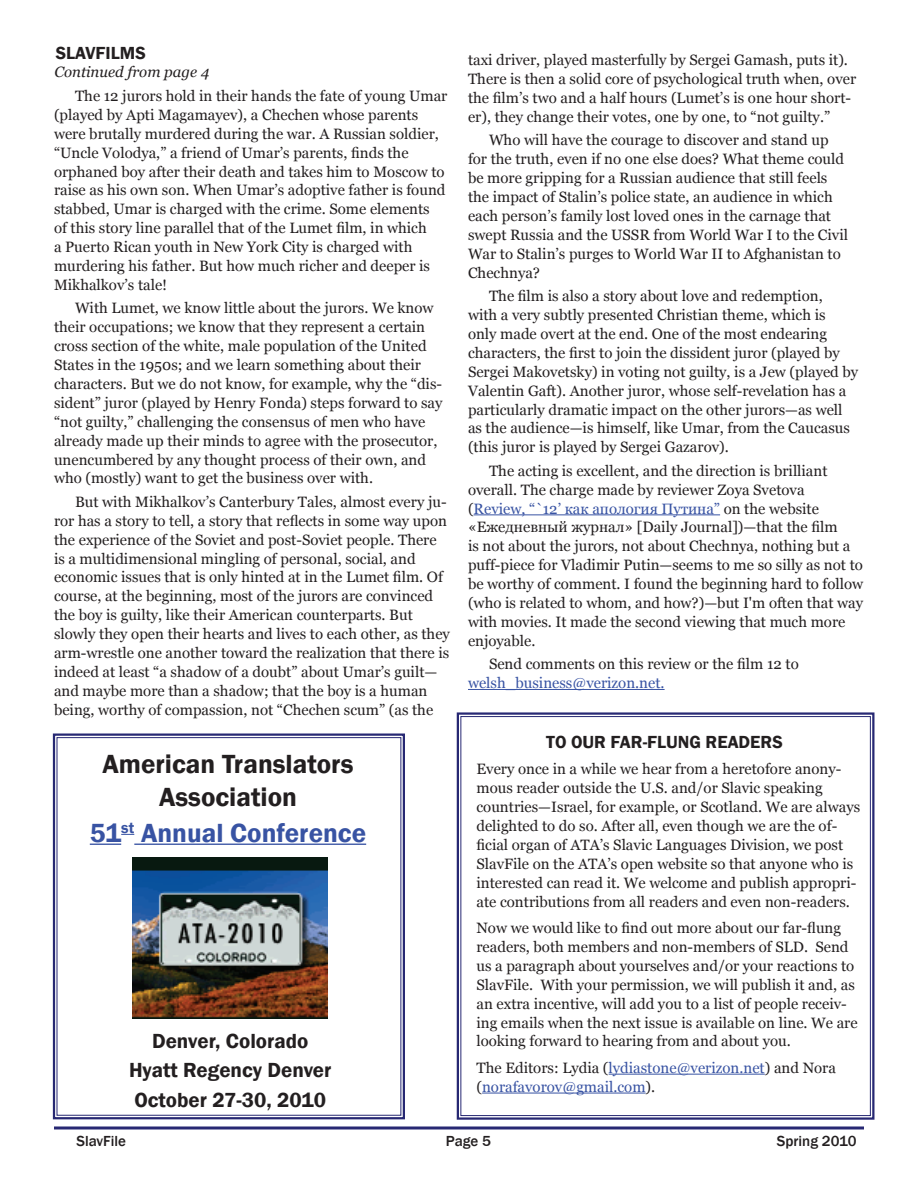
<style>
.page{position:relative;width:918px;height:1188px;background:#fff}
.page>*{position:absolute;margin:0;border:0;box-sizing:border-box;transform-origin:0 0}
.t1{font:600 27px/32.4px "Franklin Gothic";color:#231f20;text-align:center}
.t2{font:600 27px "Franklin Gothic";color:#3853a3}
.t3{font:600 21px/29.5px "Franklin Gothic";color:#231f20;text-align:center}
.t4{font:600 18px "Franklin Gothic";color:#231f20}
.t5{font:15px/18.9px "Georgia";color:#231f20}
.t6{font:15px/18.9px "Georgia";color:#3853a3}
.t7{font:500 15px "Franklin Gothic";color:#231f20}
.t8{font:italic 15px "Georgia";color:#231f20}
.s1{color:#3853a3}
.s2{color:#231f20}
</style>
<div class="page">
<hr style="left:54px;top:1126px;width:810px;height:3px;background:#272873">
<hr style="left:474px;top:515px;width:246px;height:1px;background:#3853a3">
<hr style="left:468px;top:689px;width:197px;height:1px;background:#3853a3">
<svg style="left:52px;top:733px;width:353px;height:387px"></svg>
<div style="left:57px;top:737px;width:344px;height:379px;border:1px solid #272873"></div>
<svg style="left:456px;top:712px;width:419px;height:408px"></svg>
<p class="t4" style="left:56px;top:42px;width:92px">SLAVFILMS</p>
<p class="t8" style="left:54px;top:64px;width:156px">Continued from page 4</p>
<p class="t5" style="left:54px;top:86px;width:395px;text-indent:21px">The 12 jurors hold in their hands the fate of young Umar (played by Apti Magamayev), a Chechen whose parents were brutally murdered during the war. A Russian soldier, “Uncle Volodya,” a friend of Umar’s parents, finds the orphaned boy after their death and takes him to Moscow to raise as his own son. When Umar’s adoptive father is found stabbed, Umar is charged with the crime. Some elements<br>of this story line parallel that of the Lumet film, in which<br>a Puerto Rican youth in New York City is charged with murdering his father. But how much richer and deeper is Mikhalkov’s tale!</p>
<p class="t5" style="left:54px;top:299px;width:390px;text-indent:21px">With Lumet, we know little about the jurors. We know their occupations; we know that they represent a certain cross section of the white, male population of the United States in the 1950s; and we learn something about their characters. But we do not know, for example, why the “dis&shy;sident” juror (played by Henry Fonda) steps forward to say “not guilty,” challenging the consensus of men who have already made up their minds to agree with the prosecutor, unencumbered by any thought process of their own, and who (mostly) want to get the business over with.</p>
<p class="t5" style="left:54px;top:492px;width:397px;text-indent:21px">But with Mikhalkov’s Canterbury Tales, almost every ju&shy;ror has a story to tell, a story that reflects in some way upon the experience of the Soviet and post-Soviet people. There is a multidimensional mingling of personal, social, and economic issues that is only hinted at in the Lumet film. Of course, at the beginning, most of the jurors are convinced the boy is guilty, like their American counterparts. But slowly they open their hearts and lives to each other, as they arm-wrestle one another toward the realization that there is indeed at least “a shadow of a doubt” about Umar’s guilt— and maybe more than a shadow; that the boy is a human being, worthy of compassion, not “Chechen scum” (as the</p>
<h1 class="t1" style="left:102px;top:748px;width:253px">American Translators<br>Association</h1>
<h1 class="t2" style="left:90px;top:817px;width:278px">51<sup>st</sup> Annual Conference</h1>
<h2 class="t3" style="left:129px;top:1026px;width:204px">Denver, Colorado<br>Hyatt Regency Denver<br>October 27-30, 2010</h2>
<p class="t5" style="left:468px;top:51px;width:390px">taxi driver, played masterfully by Sergei Gamash, puts it).<br>There is then a solid core of psychological truth when, over the film’s two and a half hours (Lumet’s is one hour short&shy;er), they change their votes, one by one, to “not guilty.”</p>
<p class="t5" style="left:468px;top:131px;width:382px;text-indent:21px">Who will have the courage to discover and stand up for the truth, even if no one else does? What theme could be more gripping for a Russian audience that still feels the impact of Stalin’s police state, an audience in which each person’s family lost loved ones in the carnage that swept Russia and the USSR from World War I to the Civil War to Stalin’s purges to World War II to Afghanistan to Chechnya?</p>
<p class="t5" style="left:468px;top:286px;width:392px;text-indent:21px">The film is also a story about love and redemption,<br>with a very subtly presented Christian theme, which is<br>only made overt at the end. One of the most endearing characters, the first to join the dissident juror (played by Sergei Makovetsky) in voting not guilty, is a Jew (played by Valentin Gaft). Another juror, whose self-revelation has a particularly dramatic impact on the other jurors—as well as the audience—is himself, like Umar, from the Caucasus (this juror is played by Sergei Gazarov).</p>
<p class="t5" style="left:468px;top:461px;width:397px;text-indent:21px">The acting is excellent, and the direction is brilliant overall. The charge made by reviewer Zoya Svetova (<span class="s1">Review, “`12’ как апология Путина”</span> on the website «Ежедневный журнал» [Daily Journal])—that the film<br>is not about the jurors, not about Chechnya, nothing but a puff-piece for Vladimir Putin—seems to me so silly as not to be worthy of comment. I found the beginning hard to follow (who is related to whom, and how?)—but I'm often that way with movies. It made the second viewing that much more enjoyable.</p>
<p class="t5" style="left:489px;top:655px;width:311px">Send comments on this review or the film 12 to</p>
<p class="t6" style="left:468px;top:673px;width:198px">welsh_business@verizon.net.</p>
<p class="t4" style="left:546px;top:731px;width:238px">TO OUR FAR-FLUNG READERS</p>
<p class="t5" style="left:476px;top:760px;width:385px">Every once in a while we hear from a heretofore anony&shy;mous reader outside the U.S. and/or Slavic speaking countries—Israel, for example, or Scotland. We are always delighted to do so. After all, even though we are the of&shy;ficial organ of ATA’s Slavic Languages Division, we post SlavFile on the ATA’s open website so that anyone who is interested can read it. We welcome and publish appropri&shy;ate contributions from all readers and even non-readers.</p>
<p class="t5" style="left:476px;top:918px;width:383px">Now we would like to find out more about our far-flung readers, both members and non-members of SLD. Send us a paragraph about yourselves and/or your reactions to SlavFile. With your permission, we will publish it and, as an extra incentive, will add you to a list of people receiv&shy;ing emails when the next issue is available on line. We are looking forward to hearing from and about you.</p>
<p class="t6" style="left:476px;top:1058px;width:361px"><span class="s2">The Editors: Lydia (</span>lydiastone@verizon.net<span class="s2">) and Nora (</span>norafavorov@gmail.com<span class="s2">).</span></p>
<p class="t7" style="left:76px;top:1132px;width:51px">SlavFile</p>
<p class="t7" style="left:446px;top:1132px;width:47px">Page 5</p>
<p class="t7" style="left:777px;top:1132px;width:81px">Spring 2010</p>
</div>
